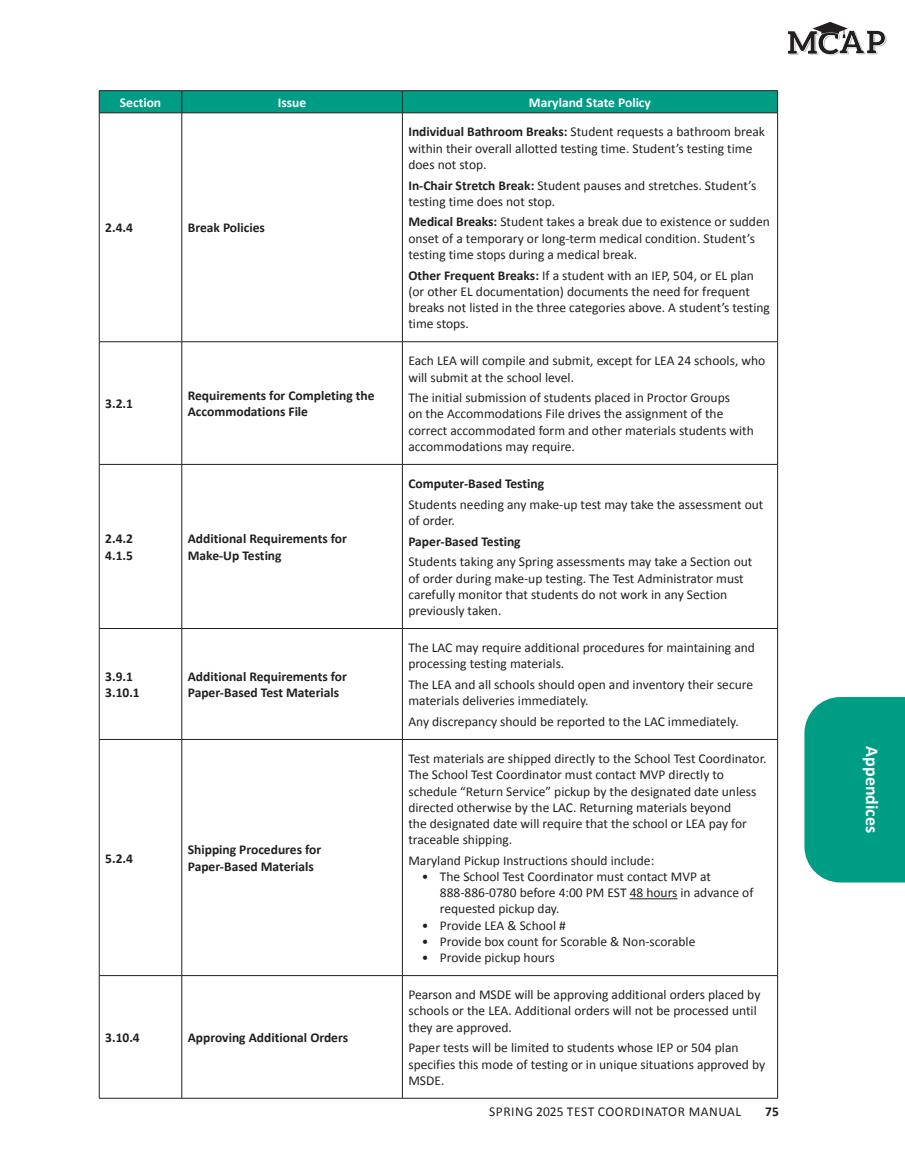
<style>
.page{position:relative;width:905px;height:1175px;background:#fff}
.page>*{position:absolute;margin:0;border:0;box-sizing:border-box;transform-origin:0 0}
.t1{font:700 18px "Calibri";color:#fff}
.Table_Text{font:13.5px/16.2px "Calibri";color:#231f20}
.Table_Text-2{font:700 13.5px/16.2px "Calibri";color:#231f20}
.Table_Text-3{font:13.5px "Calibri";letter-spacing:.04em;color:#231f20}
.Table_Text-4{font:700 13.5px "Calibri";color:#fff}
.s1{font-weight:700}
</style>
<div class="page">
<div style="left:804px;top:697px;width:100px;height:185px;background:#009d85"></div>
<svg style="left:788px;top:22px;width:98px;height:33px"></svg>
<hr style="left:99px;top:90px;width:83px;height:1px;background:#231f20">
<hr style="left:182px;top:90px;width:220px;height:1px;background:#231f20">
<hr style="left:402px;top:90px;width:375px;height:1px;background:#231f20">
<svg style="left:99px;top:91px;width:679px;height:22px;background:#029780"></svg>
<hr style="left:99px;top:113px;width:83px;height:1px;background:#231f20">
<hr style="left:99px;top:113px;width:1px;height:228px;background:#231f20">
<hr style="left:182px;top:113px;width:220px;height:1px;background:#231f20">
<hr style="left:181px;top:113px;width:1px;height:228px;background:#231f20">
<hr style="left:402px;top:113px;width:375px;height:1px;background:#231f20">
<hr style="left:402px;top:113px;width:1px;height:228px;background:#231f20">
<hr style="left:777px;top:113px;width:1px;height:228px;background:#231f20">
<hr style="left:99px;top:341px;width:83px;height:1px;background:#231f20">
<hr style="left:99px;top:342px;width:1px;height:122px;background:#231f20">
<hr style="left:182px;top:341px;width:220px;height:1px;background:#231f20">
<hr style="left:181px;top:342px;width:1px;height:122px;background:#231f20">
<hr style="left:402px;top:341px;width:375px;height:1px;background:#231f20">
<hr style="left:402px;top:342px;width:1px;height:122px;background:#231f20">
<hr style="left:777px;top:342px;width:1px;height:122px;background:#231f20">
<hr style="left:99px;top:464px;width:83px;height:1px;background:#231f20">
<hr style="left:99px;top:464px;width:1px;height:164px;background:#231f20">
<hr style="left:182px;top:464px;width:220px;height:1px;background:#231f20">
<hr style="left:181px;top:464px;width:1px;height:164px;background:#231f20">
<hr style="left:402px;top:464px;width:375px;height:1px;background:#231f20">
<hr style="left:402px;top:464px;width:1px;height:164px;background:#231f20">
<hr style="left:777px;top:464px;width:1px;height:164px;background:#231f20">
<hr style="left:99px;top:628px;width:83px;height:1px;background:#231f20">
<hr style="left:99px;top:628px;width:1px;height:111px;background:#231f20">
<hr style="left:182px;top:628px;width:220px;height:1px;background:#231f20">
<hr style="left:181px;top:628px;width:1px;height:111px;background:#231f20">
<hr style="left:402px;top:628px;width:375px;height:1px;background:#231f20">
<hr style="left:402px;top:628px;width:1px;height:111px;background:#231f20">
<hr style="left:777px;top:628px;width:1px;height:111px;background:#231f20">
<hr style="left:99px;top:739px;width:83px;height:1px;background:#231f20">
<hr style="left:99px;top:739px;width:1px;height:236px;background:#231f20">
<hr style="left:182px;top:739px;width:220px;height:1px;background:#231f20">
<hr style="left:181px;top:739px;width:1px;height:236px;background:#231f20">
<hr style="left:402px;top:739px;width:375px;height:1px;background:#231f20">
<hr style="left:402px;top:739px;width:1px;height:236px;background:#231f20">
<hr style="left:777px;top:739px;width:1px;height:236px;background:#231f20">
<hr style="left:99px;top:975px;width:83px;height:1px;background:#231f20">
<hr style="left:99px;top:975px;width:1px;height:123px;background:#231f20">
<hr style="left:182px;top:975px;width:220px;height:1px;background:#231f20">
<hr style="left:181px;top:975px;width:1px;height:123px;background:#231f20">
<hr style="left:402px;top:975px;width:375px;height:1px;background:#231f20">
<hr style="left:402px;top:975px;width:1px;height:123px;background:#231f20">
<hr style="left:777px;top:975px;width:1px;height:123px;background:#231f20">
<hr style="left:99px;top:1098px;width:83px;height:1px;background:#231f20">
<hr style="left:182px;top:1098px;width:220px;height:1px;background:#231f20">
<hr style="left:402px;top:1098px;width:375px;height:1px;background:#231f20">
<hr style="left:629px;top:898px;width:48px;height:1px;background:#231f20">
<p class="Table_Text-4" style="left:120px;top:93px;width:43px">Section</p>
<p class="Table_Text-4" style="left:278px;top:93px;width:30px">Issue</p>
<p class="Table_Text-4" style="left:529px;top:93px;width:123px">Maryland State Policy</p>
<p class="Table_Text-2" style="left:105px;top:219px;width:29px">2.4.4</p>
<p class="Table_Text-2" style="left:188px;top:219px;width:79px">Break Policies</p>
<p class="Table_Text-2" style="left:105px;top:395px;width:29px">3.2.1</p>
<p class="Table_Text-2" style="left:188px;top:387px;width:188px">Requirements for Completing the<br>Accommodations File</p>
<p class="Table_Text-2" style="left:105px;top:530px;width:29px">2.4.2</p>
<p class="Table_Text-2" style="left:105px;top:546px;width:29px">4.1.5</p>
<p class="Table_Text-2" style="left:105px;top:668px;width:29px">3.9.1</p>
<p class="Table_Text-2" style="left:105px;top:684px;width:36px">3.10.1</p>
<p class="Table_Text-2" style="left:188px;top:530px;width:161px">Additional Requirements for<br>Make-Up Testing</p>
<p class="Table_Text-2" style="left:188px;top:668px;width:161px">Additional Requirements for<br>Paper-Based Test Materials</p>
<p class="Table_Text-2" style="left:105px;top:849px;width:29px">5.2.4</p>
<p class="Table_Text-2" style="left:188px;top:841px;width:135px">Shipping Procedures for<br>Paper-Based Materials</p>
<p class="Table_Text-2" style="left:105px;top:1029px;width:36px">3.10.4</p>
<p class="Table_Text-2" style="left:188px;top:1029px;width:162px">Approving Additional Orders</p>
<p class="Table_Text" style="left:408px;top:123px;width:358px"><span class="s1">Individual Bathroom Breaks:</span> Student requests a bathroom break within their overall allotted testing time. Student’s testing time does not stop.</p>
<p class="Table_Text" style="left:408px;top:177px;width:349px"><span class="s1">In-Chair Stretch Break:</span> Student pauses and stretches. Student’s testing time does not stop.</p>
<p class="Table_Text" style="left:408px;top:213px;width:363px"><span class="s1">Medical Breaks:</span> Student takes a break due to existence or sudden onset of a temporary or long-term medical condition. Student’s testing time stops during a medical break.</p>
<p class="Table_Text" style="left:408px;top:267px;width:363px"><span class="s1">Other Frequent Breaks:</span> If a student with an IEP, 504, or EL plan (or other EL documentation) documents the need for frequent breaks not listed in the three categories above. A student’s testing time stops.</p>
<p class="Table_Text" style="left:408px;top:352px;width:358px">Each LEA will compile and submit, except for LEA 24 schools, who will submit at the school level.</p>
<p class="Table_Text" style="left:408px;top:389px;width:347px">The initial submission of students placed in Proctor Groups<br>on the Accommodations File drives the assignment of the correct accommodated form and other materials students with accommodations may require.</p>
<p class="Table_Text-2" style="left:408px;top:475px;width:137px">Computer-Based Testing</p>
<p class="Table_Text" style="left:408px;top:496px;width:356px">Students needing any make-up test may take the assessment out of order.</p>
<p class="Table_Text-2" style="left:408px;top:532px;width:114px">Paper-Based Testing</p>
<p class="Table_Text" style="left:408px;top:553px;width:345px">Students taking any Spring assessments may take a Section out of order during make-up testing. The Test Administrator must carefully monitor that students do not work in any Section previously taken.</p>
<p class="Table_Text" style="left:408px;top:639px;width:348px">The LAC may require additional procedures for maintaining and processing testing materials.</p>
<p class="Table_Text" style="left:408px;top:676px;width:346px">The LEA and all schools should open and inventory their secure materials deliveries immediately.</p>
<p class="Table_Text" style="left:408px;top:713px;width:332px">Any discrepancy should be reported to the LAC immediately.</p>
<p class="Table_Text" style="left:408px;top:750px;width:359px">Test materials are shipped directly to the School Test Coordinator.<br>The School Test Coordinator must contact MVP directly to schedule “Return Service” pickup by the designated date unless directed otherwise by the LAC. Returning materials beyond<br>the designated date will require that the school or LEA pay for traceable shipping.</p>
<p class="Table_Text" style="left:408px;top:852px;width:247px">Maryland Pickup Instructions should include:</p>
<p class="Table_Text" style="left:440px;top:868px;width:315px;text-indent:-18px">• The School Test Coordinator must contact MVP at<br>888-886-0780 before 4:00 PM EST 48 hours in advance of requested pickup day.</p>
<p class="Table_Text" style="left:422px;top:916px;width:145px">• Provide LEA &amp; School #</p>
<p class="Table_Text" style="left:422px;top:933px;width:275px">• Provide box count for Scorable &amp; Non-scorable</p>
<p class="Table_Text" style="left:422px;top:949px;width:134px">• Provide pickup hours</p>
<p class="Table_Text" style="left:408px;top:986px;width:353px">Pearson and MSDE will be approving additional orders placed by schools or the LEA. Additional orders will not be processed until they are approved.</p>
<p class="Table_Text" style="left:408px;top:1039px;width:358px">Paper tests will be limited to students whose IEP or 504 plan specifies this mode of testing or in unique situations approved by<br>MSDE.</p>
<p class="Table_Text-3" style="left:489px;top:1102px;width:254px">SPRING 2025 TEST COORDINATOR MANUAL</p>
<p class="Table_Text-2" style="left:765px;top:1103px;width:15px">75</p>
<h1 class="t1" style="left:884px;top:746px;width:88px;rotate:90deg">Appendices</h1>
</div>
